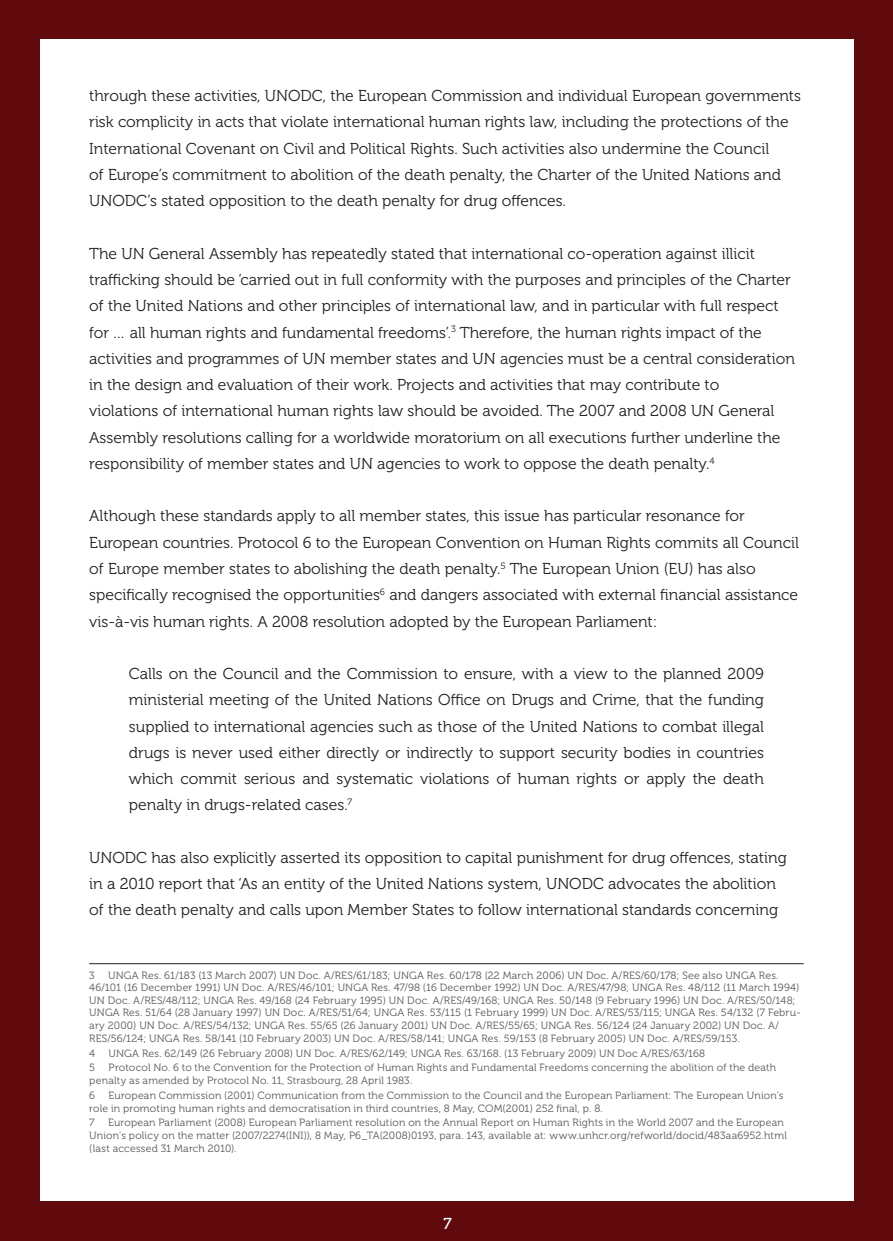
<style>
.page{position:relative;width:893px;height:1241px;background:#fff}
.page>*{position:absolute;margin:0;border:0;box-sizing:border-box;transform-origin:0 0}
.t1{font:15.75px/26.2px "Museo 300";color:#231f20}
.t2{font:15.75px "Museo 500";color:#fff}
.t3{font:10.5px/12.6px "Museo 300";letter-spacing:.02em;color:#57585a}
</style>
<div class="page">
<div style="left:0;top:0;width:893px;height:1240px;background:#600a0e"></div>
<div style="left:40px;top:40px;width:813px;height:1160px;background:#fff"></div>
<hr style="left:89px;top:963px;width:715px;height:1px;background:#231f20">
<p class="t1" style="left:89px;top:83px;width:713px">through these activities, UNODC, the European Commission and individual European governments risk complicity in acts that violate international human rights law, including the protections of the International Covenant on Civil and Political Rights. Such activities also undermine the Council<br>of Europe’s commitment to abolition of the death penalty, the Charter of the United Nations and UNODC’s stated opposition to the death penalty for drug offences.</p>
<p class="t1" style="left:89px;top:240px;width:707px">The UN General Assembly has repeatedly stated that international co-operation against illicit trafficking should be ‘carried out in full conformity with the purposes and principles of the Charter of the United Nations and other principles of international law, and in particular with full respect for … all human rights and fundamental freedoms’.<sup>3</sup> Therefore, the human rights impact of the activities and programmes of UN member states and UN agencies must be a central consideration in the design and evaluation of their work. Projects and activities that may contribute to<br>violations of international human rights law should be avoided. The 2007 and 2008 UN General Assembly resolutions calling for a worldwide moratorium on all executions further underline the responsibility of member states and UN agencies to work to oppose the death penalty.<sup>4</sup></p>
<p class="t1" style="left:89px;top:503px;width:711px">Although these standards apply to all member states, this issue has particular resonance for European countries. Protocol 6 to the European Convention on Human Rights commits all Council of Europe member states to abolishing the death penalty.<sup>5</sup> The European Union (EU) has also specifically recognised the opportunities<sup>6</sup> and dangers associated with external financial assistance vis-à-vis human rights. A 2008 resolution adopted by the European Parliament:</p>
<p class="t1" style="left:129px;top:660px;width:636px;text-align:justify">Calls on the Council and the Commission to ensure, with a view to the planned 2009 ministerial meeting of the United Nations Office on Drugs and Crime, that the funding supplied to international agencies such as those of the United Nations to combat illegal drugs is never used either directly or indirectly to support security bodies in countries which commit serious and systematic violations of human rights or apply the death penalty in drugs-related cases.<sup>7</sup></p>
<p class="t1" style="left:89px;top:844px;width:699px">UNODC has also explicitly asserted its opposition to capital punishment for drug offences, stating in a 2010 report that ‘As an entity of the United Nations system, UNODC advocates the abolition of the death penalty and calls upon Member States to follow international standards concerning</p>
<p class="t3" style="left:89px;top:968px;width:713px;text-indent:19px">UNGA Res. 61/183 (13 March 2007) UN Doc. A/RES/61/183; UNGA Res. 60/178 (22 March 2006) UN Doc. A/RES/60/178; See also UNGA Res.<br>46/101 (16 December 1991) UN Doc. A/RES/46/101; UNGA Res. 47/98 (16 December 1992) UN Doc. A/RES/47/98; UNGA Res. 48/112 (11 March 1994)<br>UN Doc. A/RES/48/112; UNGA Res. 49/168 (24 February 1995) UN Doc. A/RES/49/168; UNGA Res. 50/148 (9 February 1996) UN Doc. A/RES/50/148; UNGA Res. 51/64 (28 January 1997) UN Doc. A/RES/51/64; UNGA Res. 53/115 (1 February 1999) UN Doc. A/RES/53/115; UNGA Res. 54/132 (7 Febru&shy;ary 2000) UN Doc. A/RES/54/132; UNGA Res. 55/65 (26 January 2001) UN Doc. A/RES/55/65; UNGA Res. 56/124 (24 January 2002) UN Doc. A/ RES/56/124; UNGA Res. 58/141 (10 February 2003) UN Doc. A/RES/58/141; UNGA Res. 59/153 (8 February 2005) UN Doc. A/RES/59/153.</p>
<p class="t3" style="left:89px;top:1046px;width:7px">4</p>
<p class="t3" style="left:109px;top:1046px;width:598px">UNGA Res. 62/149 (26 February 2008) UN Doc. A/RES/62/149; UNGA Res. 63/168. (13 February 2009) UN Doc A/RES/63/168</p>
<p class="t3" style="left:89px;top:1061px;width:7px">5</p>
<p class="t3" style="left:89px;top:968px;width:7px">3</p>
<p class="t3" style="left:89px;top:1061px;width:688px;text-indent:19px">Protocol No. 6 to the Convention for the Protection of Human Rights and Fundamental Freedoms concerning the abolition of the death penalty as amended by Protocol No. 11, Strasbourg, 28 April 1983.</p>
<p class="t3" style="left:89px;top:1088px;width:7px">6</p>
<p class="t3" style="left:89px;top:1088px;width:696px;text-indent:19px">European Commission (2001) Communication from the Commission to the Council and the European Parliament: The European Union’s role in promoting human rights and democratisation in third countries, 8 May, COM(2001) 252 final, p. 8.</p>
<p class="t3" style="left:89px;top:1116px;width:7px">7</p>
<p class="t3" style="left:89px;top:1116px;width:699px;text-indent:19px">European Parliament (2008) European Parliament resolution on the Annual Report on Human Rights in the World 2007 and the European<br>Union’s policy on the matter (2007/2274(INI)), 8 May, P6_TA(2008)0193, para. 143, available at: www.unhcr.org/refworld/docid/483aa6952.html (last accessed 31 March 2010).</p>
<p class="t2" style="left:443px;top:1214px;width:10px">7</p>
</div>
